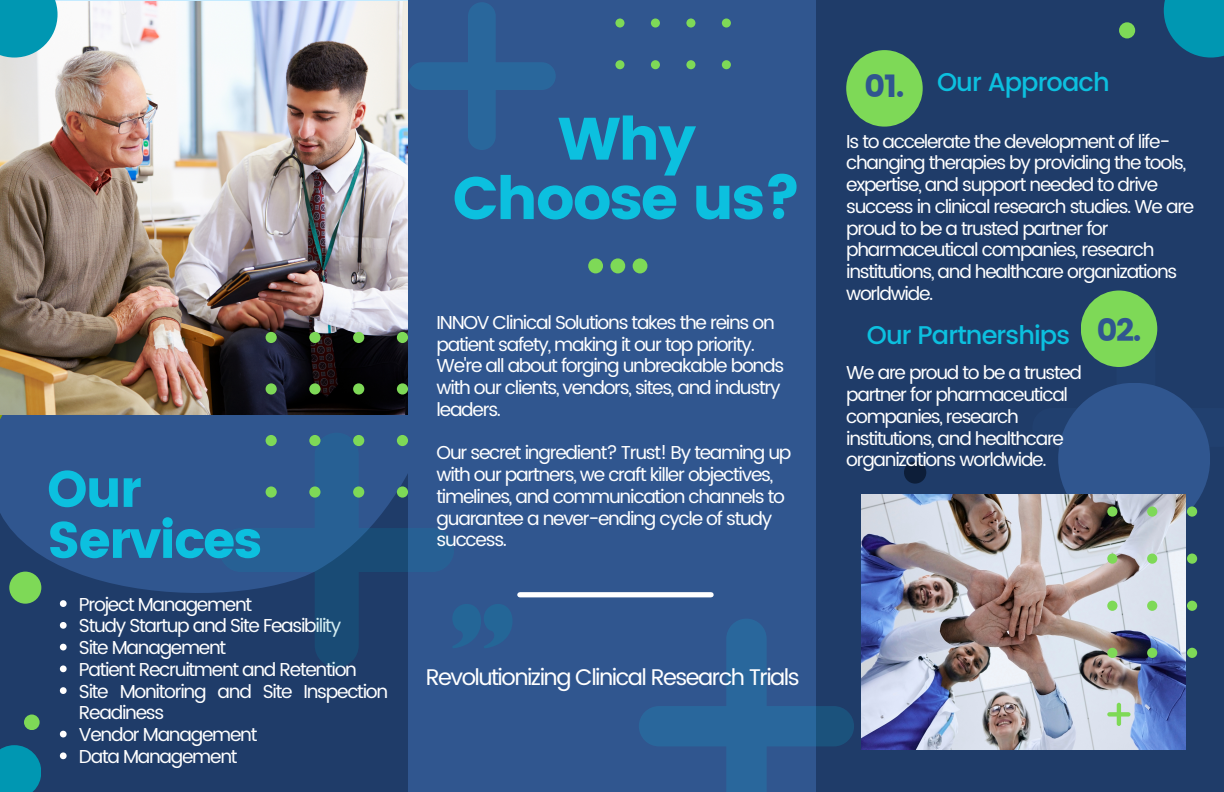
<style>
.page{position:relative;width:1224px;height:792px;background:#1f3c69}
.page>*{position:absolute;margin:0;border:0;box-sizing:border-box;transform-origin:0 0}
.t1{font:59.7px/59.4px "Poppins";letter-spacing:-.035em;color:#0cc0df;text-align:center}
.t2{font:51.3px/51px "Poppins";letter-spacing:-.035em;color:#0cc0df}
.t3{font:31.7px "Poppins";color:#30568f}
.t4{font:500 25.6px "Poppins";letter-spacing:-.035em;color:#0cc0df}
.t5{font:22.7px "Poppins";letter-spacing:-.07em;color:#fff}
.t6{font:18.7px/21.8px "Poppins";letter-spacing:-.07em;color:#fff}
</style>
<div class="page">
<svg style="left:60px;top:731px;width:7px;height:6px"></svg>
<svg style="left:60px;top:752px;width:7px;height:7px"></svg>
<svg style="left:0;top:414px;width:266px;height:315px;fill:#30568f"></svg>
<div style="left:408px;top:0;width:408px;height:792px;background:#30568f"></div>
<svg style="left:639px;top:619px;width:215px;height:173px"></svg>
<svg style="left:219px;top:433px;width:189px;height:234px"></svg>
<div style="left:9px;top:572px;width:32px;height:32px;background:#7ed957;border-radius:50%"></div>
<svg style="left:0;top:745px;width:41px;height:47px;background:#038ca9"></svg>
<div style="left:24px;top:715px;width:16px;height:15px;background:#7ed957;border-radius:50%"></div>
<svg style="left:1032px;top:325px;width:178px;height:181px;fill:#30568f"></svg>
<img style="left:862px;top:495px;width:323px;height:255px">
<img style="left:1107px;top:506px;width:91px;height:152px">
<svg style="left:1107px;top:703px;width:24px;height:23px"></svg>
<div style="left:904px;top:461px;width:22px;height:23px;background:#0d1e39;border-radius:50%"></div>
<div style="left:1164px;top:0;width:60px;height:58px;background:#0097b2"></div>
<div style="left:1119px;top:22px;width:16px;height:16px;background:#7ed957;border-radius:50%"></div>
<div style="left:846px;top:50px;width:77px;height:77px;background:#7ed957;border-radius:50%"></div>
<div style="left:1081px;top:291px;width:76px;height:76px;background:#7ed957;border-radius:50%"></div>
<svg style="left:408px;top:2px;width:148px;height:148px"></svg>
<svg style="left:615px;top:18px;width:116px;height:51px"></svg>
<svg style="left:588px;top:258px;width:59px;height:15px"></svg>
<div style="left:520px;top:592px;width:191px;height:5px;background:#fff"></div>
<svg style="left:453px;top:604px;width:59px;height:44px"></svg>
<img style="left:0;top:1px;width:408px;height:413px">
<div style="left:0;top:0;width:58px;height:58px;background:#0097b2"></div>
<svg style="left:266px;top:332px;width:142px;height:166px;background:#243d52"></svg>
<p class="t2" style="left:47px;top:464px;width:217px">Our<br>Services</p>
<p class="t6" style="left:79px;top:593px;width:175px">Project Management</p>
<p class="t6" style="left:79px;top:615px;width:264px">Study Startup and Site Feasibility</p>
<p class="t6" style="left:79px;top:637px;width:149px">Site Management</p>
<p class="t6" style="left:79px;top:659px;width:280px">Patient Recruitment and Retention</p>
<p class="t6" style="left:79px;top:680px;width:311px">Site Monitoring and Site Inspection<br>Readiness</p>
<p class="t6" style="left:79px;top:724px;width:180px">Vendor Management</p>
<p class="t6" style="left:79px;top:746px;width:160px">Data Management</p>
<p class="t1" style="left:453px;top:109px;width:351px">Why<br>Choose us?</p>
<p class="t6" style="left:437px;top:311px;width:349px">INNOV Clinical Solutions takes the reins on patient safety, making it our top priority.<br>We're all about forging unbreakable bonds with our clients, vendors, sites, and industry leaders.</p>
<p class="t6" style="left:437px;top:442px;width:356px">Our secret ingredient? Trust! By teaming up with our partners, we craft killer objectives, timelines, and communication channels to guarantee a never-ending cycle of study success.</p>
<p class="t5" style="left:426px;top:664px;width:375px">Revolutionizing Clinical Research Trials</p>
<p class="t3" style="left:864px;top:68px;width:41px">01.</p>
<p class="t4" style="left:937px;top:67px;width:174px">Our Approach</p>
<p class="t6" style="left:846px;top:130px;width:350px">Is to accelerate the development of life&shy;changing therapies by providing the tools, expertise, and support needed to drive success in clinical research studies. We are proud to be a trusted partner for pharmaceutical companies, research institutions, and healthcare organizations worldwide.</p>
<p class="t4" style="left:867px;top:320px;width:205px">Our Partnerships</p>
<p class="t3" style="left:1097px;top:311px;width:46px">02.</p>
<p class="t6" style="left:846px;top:362px;width:237px">We are proud to be a trusted partner for pharmaceutical companies, research institutions, and healthcare organizations worldwide.</p>
</div>
